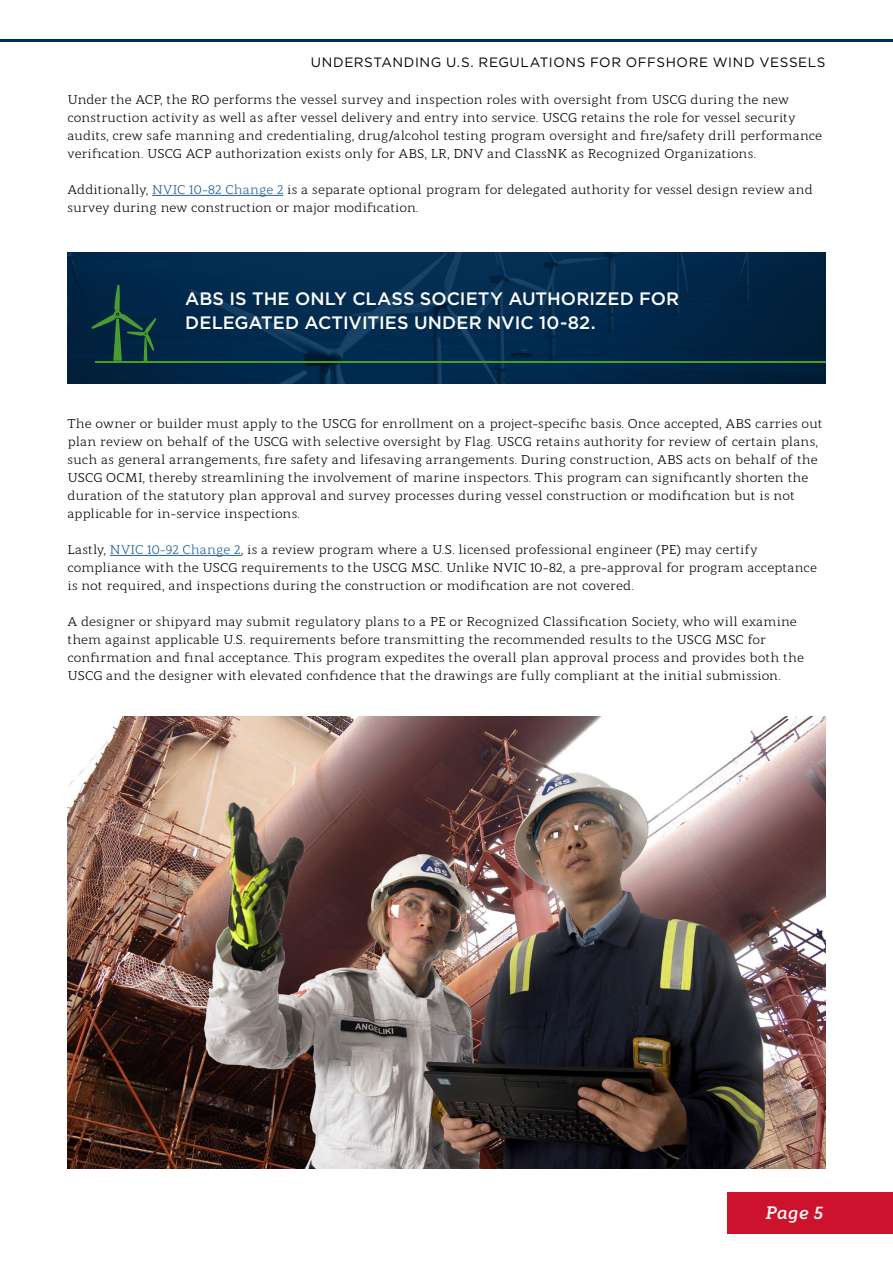
<style>
.page{position:relative;width:893px;height:1263px;background:#fff}
.page>*{position:absolute;margin:0;border:0;box-sizing:border-box;transform-origin:0 0}
.t1{font:500 18px/24px "Gotham";color:#fff}
.t2{font:italic 700 18px "Modum";color:#fff}
.t3{font:13.5px "Gotham";letter-spacing:.045em;color:#000}
.t4{font:12.75px/18px "Modum";letter-spacing:.005em;color:#000}
.s1{color:#215e9e}
</style>
<div class="page">
<hr style="left:152px;top:195px;width:131px;height:1px;background:#215e9e">
<hr style="left:110px;top:555px;width:131px;height:1px;background:#215e9e">
<img style="left:68px;top:717px;width:757px;height:451px">
<img style="left:67px;top:252px;width:758px;height:132px">
<hr style="left:95px;top:361px;width:730px;height:2px;background:#4a9c2f">
<svg style="left:91px;top:285px;width:65px;height:78px;background:#0e3a3f"></svg>
<hr style="left:0;top:39px;width:893px;height:3px;background:#003057">
<div style="left:727px;top:1192px;width:166px;height:41px;background:#cd122d"></div>
<p class="t3" style="left:311px;top:53px;width:516px">UNDERSTANDING U.S. REGULATIONS FOR OFFSHORE WIND VESSELS</p>
<p class="t4" style="left:68px;top:89px;width:756px">Under the ACP, the RO performs the vessel survey and inspection roles with oversight from USCG during the new construction activity as well as after vessel delivery and entry into service. USCG retains the role for vessel security audits, crew safe manning and credentialing, drug/alcohol testing program oversight and fire/safety drill performance verification. USCG ACP authorization exists only for ABS, LR, DNV and ClassNK as Recognized Organizations.</p>
<p class="t4" style="left:68px;top:179px;width:747px">Additionally, <span class="s1">NVIC 10-82 Change 2</span> is a separate optional program for delegated authority for vessel design review and survey during new construction or major modification.</p>
<h1 class="t1" style="left:185px;top:287px;width:495px">ABS IS THE ONLY CLASS SOCIETY AUTHORIZED FOR<br>DELEGATED ACTIVITIES UNDER NVIC 10-82.</h1>
<p class="t4" style="left:68px;top:413px;width:757px">The owner or builder must apply to the USCG for enrollment on a project-specific basis. Once accepted, ABS carries out plan review on behalf of the USCG with selective oversight by Flag. USCG retains authority for review of certain plans, such as general arrangements, fire safety and lifesaving arrangements. During construction, ABS acts on behalf of the USCG OCMI, thereby streamlining the involvement of marine inspectors. This program can significantly shorten the duration of the statutory plan approval and survey processes during vessel construction or modification but is not applicable for in-service inspections.</p>
<p class="t4" style="left:68px;top:539px;width:751px">Lastly, <span class="s1">NVIC 10-92 Change 2</span>, is a review program where a U.S. licensed professional engineer (PE) may certify compliance with the USCG requirements to the USCG MSC. Unlike NVIC 10-82, a pre-approval for program acceptance is not required, and inspections during the construction or modification are not covered.</p>
<p class="t4" style="left:68px;top:611px;width:738px">A designer or shipyard may submit regulatory plans to a PE or Recognized Classification Society, who will examine them against applicable U.S. requirements before transmitting the recommended results to the USCG MSC for confirmation and final acceptance. This program expedites the overall plan approval process and provides both the USCG and the designer with elevated confidence that the drawings are fully compliant at the initial submission.</p>
<h1 class="t2" style="left:765px;top:1198px;width:59px">Page 5</h1>
</div>
